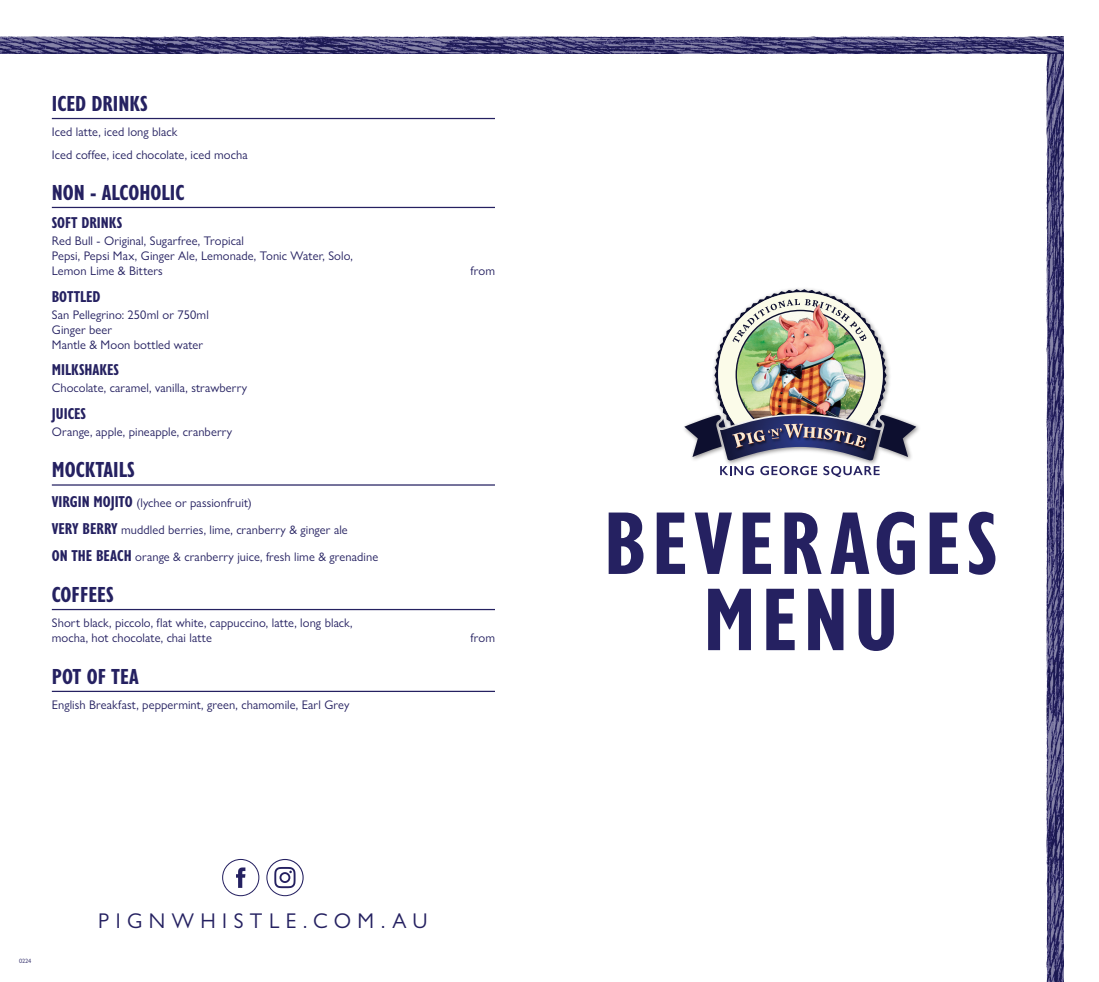
<style>
.page{position:relative;width:1099px;height:982px;background:#fff}
.page>*{position:absolute;margin:0;border:0;box-sizing:border-box;transform-origin:0 0}
.t1{font:700 condensed 91.88px/76.1px "Gill Sans Nova";letter-spacing:.06em;color:#252161;text-align:center}
.t2{font:700 condensed 22.5px "Gill Sans Nova";color:#252161}
.t3{font:21.38px "Gill Sans Nova";letter-spacing:.3em;color:#252161}
.t4{font:700 condensed 16.25px "Gill Sans Nova";color:#252161}
.t5{font:12.5px/15px "Gill Sans Nova";letter-spacing:.005em;color:#252161}
.t6{font:6.25px "Gill Sans Nova";color:#252161}
.s1{font-weight:700;font-stretch:condensed;font-size:16.25px}
</style>
<div class="page">
<img style="left:1046px;top:53px;width:17px;height:928px">
<img style="left:0;top:37px;width:1063px;height:16px">
<hr style="left:52px;top:118px;width:443px;height:1px;background:#252161">
<hr style="left:52px;top:207px;width:443px;height:1px;background:#252161">
<hr style="left:52px;top:484px;width:443px;height:1px;background:#252161">
<hr style="left:52px;top:609px;width:443px;height:1px;background:#252161">
<hr style="left:52px;top:690px;width:443px;height:2px;background:#252161">
<svg style="left:222px;top:859px;width:37px;height:37px"></svg>
<svg style="left:266px;top:859px;width:37px;height:37px"></svg>
<img style="left:684px;top:289px;width:232px;height:188px">
<h2 class="t2" style="left:52px;top:88px;width:97px">ICED DRINKS</h2>
<p class="t5" style="left:52px;top:121px;width:197px;line-height:22.1px">Iced latte, iced long black<br>Iced coffee, iced chocolate, iced mocha</p>
<h2 class="t2" style="left:52px;top:177px;width:134px">NON - ALCOHOLIC</h2>
<h3 class="t4" style="left:52px;top:211px;width:72px">SOFT DRINKS</h3>
<p class="t5" style="left:52px;top:233px;width:302px">Red Bull - Original, Sugarfree, Tropical<br>Pepsi, Pepsi Max, Ginger Ale, Lemonade, Tonic Water, Solo,<br>Lemon Lime &amp; Bitters</p>
<h3 class="t4" style="left:52px;top:285px;width:50px">BOTTLED</h3>
<p class="t5" style="left:52px;top:307px;width:158px">San Pellegrino: 250ml or 750ml<br>Ginger beer<br>Mantle &amp; Moon bottled water</p>
<h3 class="t4" style="left:52px;top:359px;width:69px">MILKSHAKES</h3>
<p class="t5" style="left:52px;top:380px;width:197px">Chocolate, caramel, vanilla, strawberry</p>
<h3 class="t4" style="left:52px;top:402px;width:36px">JUICES</h3>
<p class="t5" style="left:52px;top:424px;width:182px">Orange, apple, pineapple, cranberry</p>
<h2 class="t2" style="left:52px;top:454px;width:85px">MOCKTAILS</h2>
<p class="t5" style="left:52px;top:490px;width:328px;line-height:26.6px"><span class="s1">VIRGIN MOJITO</span> (lychee or passionfruit)<br><span class="s1">VERY BERRY</span> muddled berries, lime, cranberry &amp; ginger ale<br><span class="s1">ON THE BEACH</span> orange &amp; cranberry juice, fresh lime &amp; grenadine</p>
<h2 class="t2" style="left:52px;top:579px;width:63px">COFFEES</h2>
<p class="t5" style="left:52px;top:615px;width:302px">Short black, piccolo, flat white, cappuccino, latte, long black, mocha, hot chocolate, chai latte</p>
<h2 class="t2" style="left:52px;top:661px;width:88px">POT OF TEA</h2>
<p class="t5" style="left:52px;top:697px;width:299px">English Breakfast, peppermint, green, chamomile, Earl Grey</p>
<p class="t5" style="left:470px;top:263px;width:26px">from</p>
<p class="t5" style="left:470px;top:630px;width:26px">from</p>
<p class="t6" style="left:19px;top:956px;width:14px">0224</p>
<h3 class="t3" style="left:98px;top:907px;width:331px">PIGNWHISTLE.COM.AU</h3>
<h1 class="t1" style="left:603px;top:502px;width:395px">BEVERAGES<br>MENU</h1>
</div>
